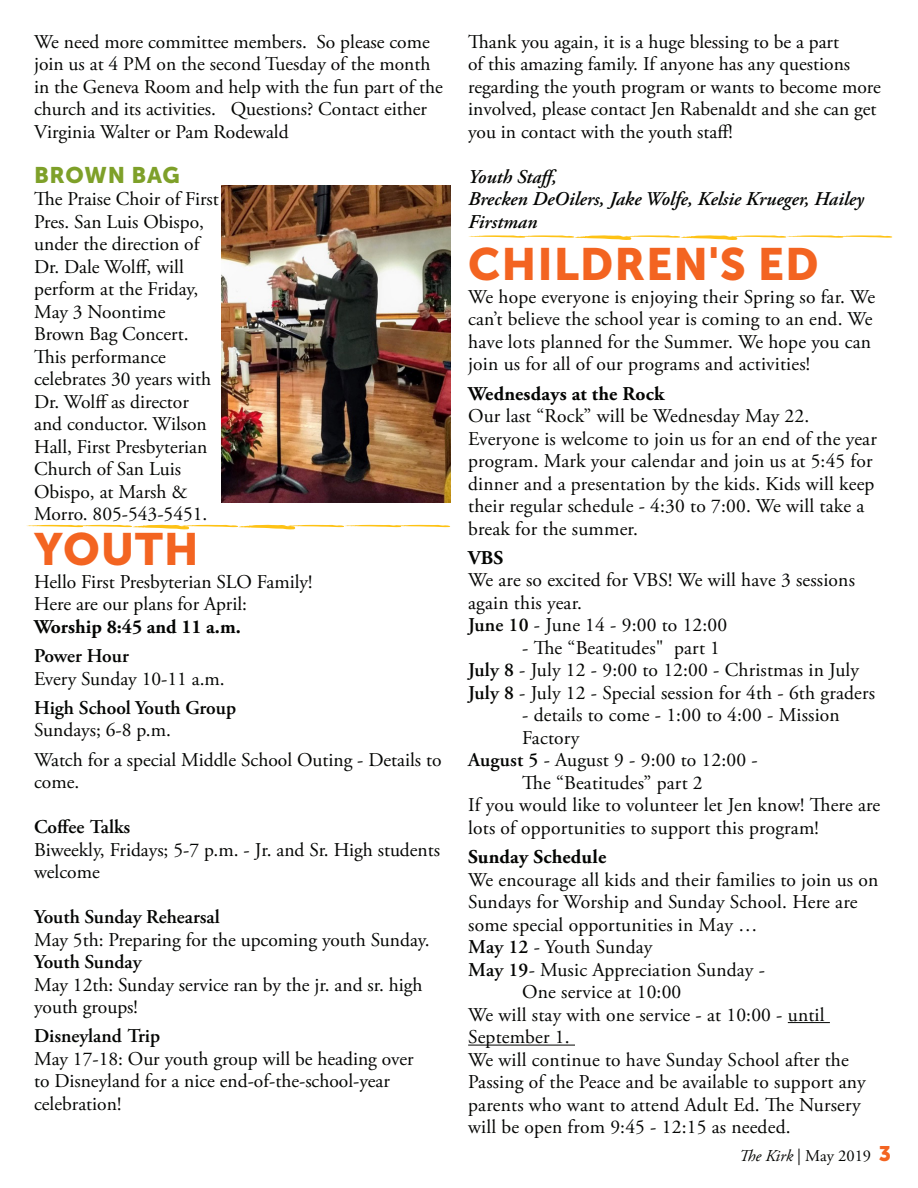
<style>
.page{position:relative;width:918px;height:1188px;background:#fff}
.page>*{position:absolute;margin:0;border:0;box-sizing:border-box;transform-origin:0 0}
.t1{font:45px "Museo Sans 900";letter-spacing:.02em;color:#f36421}
.t2{font:22.5px "Museo Sans 900";letter-spacing:.03em;color:#7ea029}
.t3{font:19.5px/22.5px "Adobe Garamond Pro";color:#040503}
.t4{font:600 19.5px "Adobe Garamond Pro";color:#040503}
.t5{font:italic 600 19.5px/22.5px "Adobe Garamond Pro";color:#040503}
.t6{font:700 19.5px "Adobe Garamond Pro";letter-spacing:.01em;color:#040503}
.t7{font:16.5px "Adobe Garamond Pro";color:#040503}
.s1{font-weight:600}
.s2{font-style:italic}
.s3{font-family:"Museo Sans 900";font-size:21px;color:#f36421}
</style>
<div class="page">
<hr style="left:788px;top:1022px;width:42px;height:1px;background:#040503">
<hr style="left:468px;top:1045px;width:107px;height:1px;background:#040503">
<img style="left:221px;top:186px;width:229px;height:317px">
<svg style="left:26px;top:524px;width:425px;height:6px"></svg>
<svg style="left:468px;top:235px;width:425px;height:5px"></svg>
<p class="t3" style="left:34px;top:31px;width:410px">We need more committee members. So please come join us at 4 PM on the second Tuesday of the month in the Geneva Room and help with the fun part of the church and its activities. Questions? Contact either Virginia Walter or Pam Rodewald</p>
<p class="t2" style="left:34px;top:162px;width:147px">BROWN BAG</p>
<p class="t3" style="left:34px;top:189px;width:186px">The Praise Choir of First<br>Pres. San Luis Obispo, under the direction of<br>Dr. Dale Wolff, will perform at the Friday,<br>May 3 Noontime<br>Brown Bag Concert.<br>This performance celebrates 30 years with<br>Dr. Wolff as director and conductor. Wilson<br>Hall, First Presbyterian<br>Church of San Luis<br>Obispo, at Marsh &amp;<br>Morro. 805-543-5451.</p>
<p class="t1" style="left:34px;top:524px;width:166px">YOUTH</p>
<p class="t3" style="left:34px;top:571px;width:280px">Hello First Presbyterian SLO Family!</p>
<p class="t3" style="left:34px;top:594px;width:214px">Here are our plans for April:</p>
<p class="t6" style="left:34px;top:615px;width:208px">Worship 8:45 and 11 a.m.</p>
<p class="t4" style="left:34px;top:645px;width:96px">Power Hour</p>
<p class="t3" style="left:34px;top:668px;width:192px">Every Sunday 10-11 a.m.</p>
<p class="t4" style="left:34px;top:696px;width:203px">High School Youth Group</p>
<p class="t3" style="left:34px;top:720px;width:138px">Sundays; 6-8 p.m.</p>
<p class="t3" style="left:34px;top:749px;width:409px">Watch for a special Middle School Outing - Details to come.</p>
<p class="t4" style="left:34px;top:816px;width:98px">Coffee Talks</p>
<p class="t3" style="left:34px;top:839px;width:408px">Biweekly, Fridays; 5-7 p.m. - Jr. and Sr. High students welcome</p>
<p class="t4" style="left:34px;top:906px;width:187px">Youth Sunday Rehearsal</p>
<p class="t3" style="left:34px;top:929px;width:397px">May 5th: Preparing for the upcoming youth Sunday.</p>
<p class="t4" style="left:34px;top:951px;width:109px">Youth Sunday</p>
<p class="t3" style="left:34px;top:974px;width:390px">May 12th: Sunday service ran by the jr. and sr. high youth groups!</p>
<p class="t4" style="left:34px;top:1025px;width:127px">Disneyland Trip</p>
<p class="t3" style="left:34px;top:1048px;width:381px">May 17-18: Our youth group will be heading over to Disneyland for a nice end-of-the-school-year celebration!</p>
<p class="t3" style="left:468px;top:31px;width:414px">Thank you again, it is a huge blessing to be a part<br>of this amazing family. If anyone has any questions regarding the youth program or wants to become more involved, please contact Jen Rabenaldt and she can get you in contact with the youth staff!</p>
<p class="t5" style="left:468px;top:166px;width:93px">Youth Staff,</p>
<p class="t5" style="left:468px;top:188px;width:397px">Brecken DeOilers, Jake Wolfe, Kelsie Krueger, Hailey<br>Firstman</p>
<p class="t1" style="left:468px;top:239px;width:352px">CHILDREN'S ED</p>
<p class="t3" style="left:468px;top:286px;width:408px">We hope everyone is enjoying their Spring so far. We can’t believe the school year is coming to an end. We have lots planned for the Summer. We hope you can join us for all of our programs and activities!</p>
<p class="t6" style="left:468px;top:382px;width:198px">Wednesdays at the Rock</p>
<p class="t3" style="left:468px;top:405px;width:410px">Our last “Rock” will be Wednesday May 22.<br>Everyone is welcome to join us for an end of the year program. Mark your calendar and join us at 5:45 for dinner and a presentation by the kids. Kids will keep their regular schedule - 4:30 to 7:00. We will take a break for the summer.</p>
<p class="t6" style="left:468px;top:546px;width:37px">VBS</p>
<p class="t3" style="left:468px;top:570px;width:388px">We are so excited for VBS! We will have 3 sessions again this year.</p>
<p class="t3" style="left:468px;top:615px;width:261px"><span class="s1">June 10</span> - June 14 - 9:00 to 12:00</p>
<p class="t3" style="left:522px;top:637px;width:199px">- The “Beatitudes" part 1</p>
<p class="t3" style="left:468px;top:660px;width:392px"><span class="s1">July 8</span> - July 12 - 9:00 to 12:00 - Christmas in July</p>
<p class="t3" style="left:468px;top:682px;width:408px"><span class="s1">July 8</span> - July 12 - Special session for 4th - 6th graders</p>
<p class="t3" style="left:522px;top:705px;width:319px">- details to come - 1:00 to 4:00 - Mission</p>
<p class="t3" style="left:522px;top:727px;width:59px">Factory</p>
<p class="t3" style="left:468px;top:750px;width:291px"><span class="s1">August 5</span> - August 9 - 9:00 to 12:00 -</p>
<p class="t3" style="left:522px;top:772px;width:182px">The “Beatitudes” part 2</p>
<p class="t3" style="left:468px;top:795px;width:414px">If you would like to volunteer let Jen know! There are lots of opportunities to support this program!</p>
<p class="t6" style="left:468px;top:846px;width:140px">Sunday Schedule</p>
<p class="t3" style="left:468px;top:869px;width:412px">We encourage all kids and their families to join us on<br>Sundays for Worship and Sunday School. Here are some special opportunities in May …</p>
<p class="t3" style="left:468px;top:936px;width:186px"><span class="s1">May 12</span> - Youth Sunday</p>
<p class="t3" style="left:468px;top:959px;width:298px"><span class="s1">May 19</span>- Music Appreciation Sunday -</p>
<p class="t3" style="left:522px;top:981px;width:161px">One service at 10:00</p>
<p class="t3" style="left:468px;top:1004px;width:358px">We will stay with one service - at 10:00 - until<br>September 1.</p>
<p class="t3" style="left:468px;top:1049px;width:399px">We will continue to have Sunday School after the Passing of the Peace and be available to support any parents who want to attend Adult Ed. The Nursery will be open from 9:45 - 12:15 as needed.</p>
<p class="t7" style="left:739px;top:1146px;width:153px"><span class="s2">The Kirk</span> | May 2019 <span class="s3">3</span></p>
</div>
